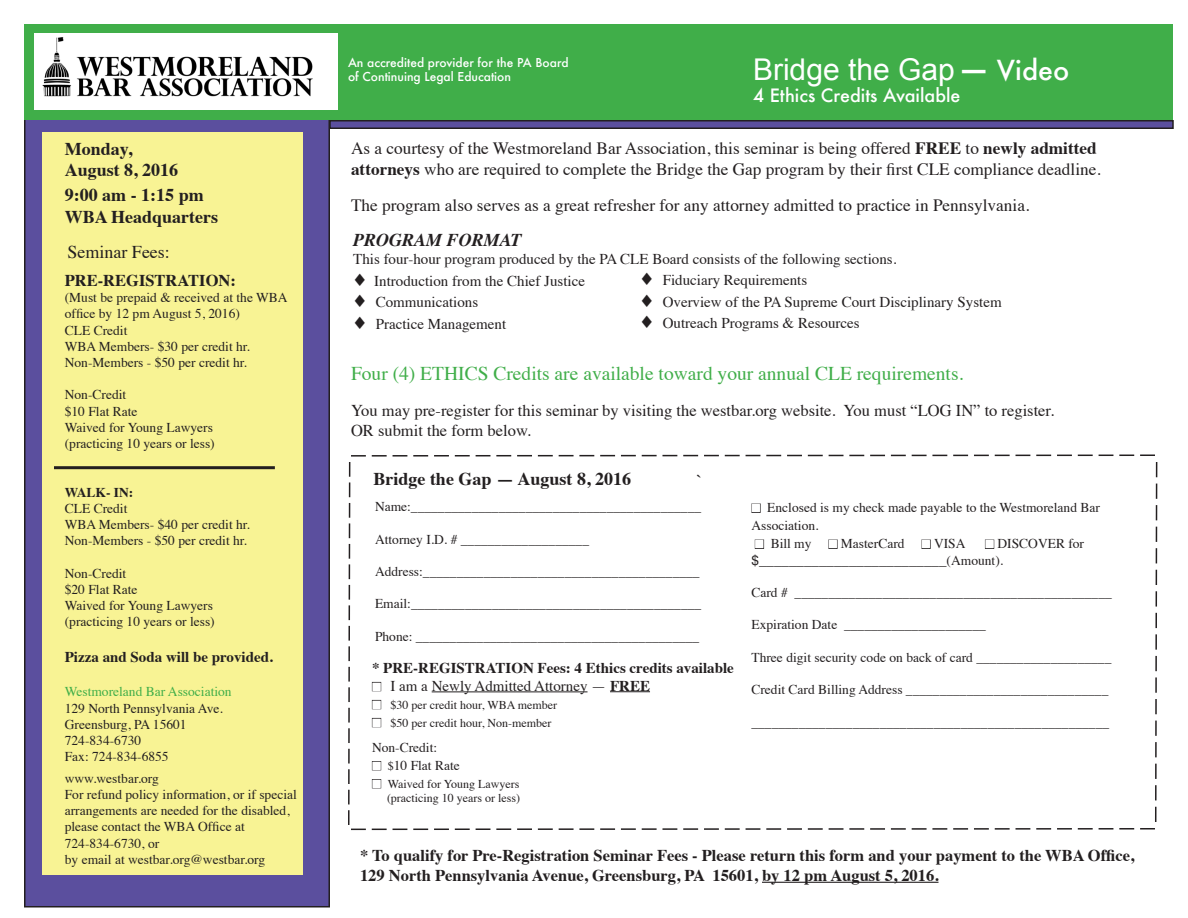
<style>
.page{position:relative;width:1188px;height:918px;background:#fff}
.page>*{position:absolute;margin:0;border:0;box-sizing:border-box;transform-origin:0 0}
.t1{font:30px "Arial";color:#fff}
.t2{font:19.5px "Times";color:#40ae49}
.t3{font:700 18px "Times";color:#231f20}
.t4{font:500 18px "Futura";color:#fff}
.t5{font:italic 700 18px "Times";color:#231f20}
.t6{font:18px "Times";color:#231f20}
.t7{font:17.25px/20.7px "Times";color:#231f20}
.t8{font:700 16.5px "Times";color:#231f20}
.t9{font:16.5px "Times";color:#231f20}
.t10{font:15px "Times";color:#231f20}
.t11{font:700 15px "Times";color:#231f20}
.t12{font:13.5px/16.2px "Times";color:#231f20}
.t13{font:13.5px "Helvetica";color:#231f20}
.t14{font:13.5px "Times";color:#40ae49}
.t15{font:700 13.5px "Times";color:#231f20}
.t16{font:12px "Times";color:#231f20}
.t17{font:500 12px/14.4px "Futura";color:#fff}
.s1{font-family:"Futura";font-weight:500;font-size:36px}
.s2{font-family:"Futura";font-weight:500;font-size:27px}
.s3{font-weight:700}
.s4{color:#fff}
.s5{font-size:12px}
.s6{font-family:"Times"}
</style>
<div class="page">
<div style="left:25px;top:118px;width:304px;height:789px;background:#5b4f9e"></div>
<div style="left:24px;top:117px;width:306px;height:791px;border:2px solid #231f20"></div>
<div style="left:42px;top:132px;width:261px;height:742px;background:#f8f394"></div>
<div style="left:24px;top:24px;width:1149px;height:96px;background:#40ae49"></div>
<div style="left:330px;top:121px;width:843px;height:7px;background:#5b4f9e"></div>
<div style="left:329px;top:120px;width:845px;height:9px;border:2px solid #231f20"></div>
<svg style="left:348px;top:454px;width:810px;height:377px"></svg>
<hr style="left:762px;top:882px;width:177px;height:1px;background:#231f20">
<hr style="left:54px;top:466px;width:221px;height:3px;background:#231f20">
<hr style="left:432px;top:692px;width:156px;height:1px;background:#231f20">
<hr style="left:610px;top:691px;width:40px;height:1px;background:#231f20">
<div style="left:372px;top:682px;width:9px;height:9px;border:1px solid #231f20"></div>
<div style="left:372px;top:700px;width:9px;height:9px;border:1px solid #231f20"></div>
<div style="left:372px;top:718px;width:9px;height:9px;border:1px solid #231f20"></div>
<div style="left:372px;top:761px;width:9px;height:9px;border:1px solid #231f20"></div>
<div style="left:372px;top:779px;width:9px;height:9px;border:1px solid #231f20"></div>
<img style="left:34px;top:33px;width:303px;height:77px">
<p class="t3" style="left:65px;top:131px;width:69px">Monday,</p>
<p class="t3" style="left:65px;top:153px;width:115px">August 8, 2016</p>
<p class="t3" style="left:65px;top:178px;width:140px">9:00 am - 1:15 pm</p>
<p class="t3" style="left:65px;top:200px;width:155px">WBA Headquarters</p>
<p class="t6" style="left:68px;top:235px;width:104px">Seminar Fees:</p>
<p class="t8" style="left:65px;top:265px;width:173px">PRE-REGISTRATION:</p>
<p class="t12" style="left:65px;top:288px;width:224px">(Must be prepaid &amp; received at the WBA office by 12 pm August 5, 2016)</p>
<p class="t12" style="left:65px;top:321px;width:64px">CLE Credit</p>
<p class="t12" style="left:65px;top:337px;width:187px">WBA Members- $30 per credit hr.</p>
<p class="t12" style="left:65px;top:353px;width:184px">Non-Members - $50 per credit hr.</p>
<p class="t12" style="left:65px;top:386px;width:63px">Non-Credit</p>
<p class="t12" style="left:65px;top:402px;width:74px">$10 Flat Rate</p>
<p class="t12" style="left:65px;top:418px;width:150px">Waived for Young Lawyers</p>
<p class="t12" style="left:65px;top:434px;width:151px">(practicing 10 years or less)</p>
<p class="t15" style="left:65px;top:479px;width:70px">WALK- IN:</p>
<p class="t12" style="left:65px;top:499px;width:64px">CLE Credit</p>
<p class="t12" style="left:65px;top:515px;width:187px">WBA Members- $40 per credit hr.</p>
<p class="t12" style="left:65px;top:531px;width:184px">Non-Members - $50 per credit hr.</p>
<p class="t12" style="left:65px;top:564px;width:63px">Non-Credit</p>
<p class="t12" style="left:65px;top:580px;width:74px">$20 Flat Rate</p>
<p class="t12" style="left:65px;top:596px;width:150px">Waived for Young Lawyers</p>
<p class="t12" style="left:65px;top:612px;width:151px">(practicing 10 years or less)</p>
<p class="t11" style="left:65px;top:643px;width:210px">Pizza and Soda will be provided.</p>
<p class="t14" style="left:65px;top:679px;width:168px">Westmoreland Bar Association</p>
<p class="t12" style="left:65px;top:699px;width:159px">129 North Pennsylvania Ave.</p>
<p class="t12" style="left:65px;top:715px;width:123px">Greensburg, PA 15601</p>
<p class="t12" style="left:65px;top:731px;width:78px">724-834-6730</p>
<p class="t12" style="left:65px;top:747px;width:105px">Fax: 724-834-6855</p>
<p class="t12" style="left:65px;top:769px;width:96px">www.westbar.org</p>
<p class="t12" style="left:65px;top:785px;width:234px">For refund policy information, or if special</p>
<p class="t12" style="left:65px;top:801px;width:226px">arrangements are needed for the disabled, please contact the WBA Office at</p>
<p class="t12" style="left:65px;top:834px;width:96px">724-834-6730, or</p>
<p class="t12" style="left:65px;top:850px;width:202px">by email at westbar.org@westbar.org</p>
<p class="t17" style="left:348px;top:55px;width:222px">An accredited provider for the PA Board of Continuing Legal Education</p>
<p class="t1" style="left:753px;top:50px;width:318px">Bridge the Gap <span class="s1">—</span> <span class="s2">Video</span></p>
<p class="t4" style="left:753px;top:83px;width:209px">4 Ethics Credits Available</p>
<p class="t7" style="left:351px;top:136px;width:751px">As a courtesy of the Westmoreland Bar Association, this seminar is being offered <span class="s3">FREE</span> to <span class="s3">newly admitted attorneys</span> who are required to complete the Bridge the Gap program by their first CLE compliance deadline.</p>
<p class="t7" style="left:351px;top:193px;width:680px">The program also serves as a great refresher for any attorney admitted to practice in Pennsylvania.</p>
<p class="t5" style="left:353px;top:223px;width:170px">PROGRAM FORMAT</p>
<p class="t10" style="left:353px;top:245px;width:545px">This four-hour program produced by the PA CLE Board consists of the following sections.</p>
<p class="t10" style="left:353px;top:267px;width:233px">♦ Introduction from the Chief Justice</p>
<p class="t10" style="left:353px;top:288px;width:127px">♦ Communications</p>
<p class="t10" style="left:353px;top:310px;width:154px">♦ Practice Management</p>
<p class="t10" style="left:640px;top:266px;width:169px">♦ Fiduciary Requirements</p>
<p class="t10" style="left:640px;top:288px;width:363px">♦ Overview of the PA Supreme Court Disciplinary System</p>
<p class="t10" style="left:640px;top:309px;width:221px">♦ Outreach Programs &amp; Resources</p>
<p class="t2" style="left:351px;top:355px;width:614px">Four (4) ETHICS Credits are available toward your annual CLE requirements.</p>
<p class="t9" style="left:351px;top:395px;width:705px">You may pre-register for this seminar by visiting the westbar.org website. You must “LOG IN” to register.</p>
<p class="t9" style="left:351px;top:415px;width:181px">OR submit the form below.</p>
<p class="t3" style="left:374px;top:461px;width:259px">Bridge the Gap — August 8, 2016</p>
<p class="t11" style="left:698px;top:465px;width:6px">`</p>
<p class="t12" style="left:375px;top:497px;width:328px">Name:___________________________________________</p>
<p class="t12" style="left:375px;top:530px;width:216px">Attorney I.D. # ___________________</p>
<p class="t12" style="left:375px;top:562px;width:326px">Address:_________________________________________</p>
<p class="t12" style="left:375px;top:595px;width:328px">Email:___________________________________________</p>
<p class="t12" style="left:375px;top:627px;width:326px">Phone: __________________________________________</p>
<p class="t11" style="left:372px;top:653px;width:363px">* PRE-REGISTRATION Fees: 4 Ethics credits available</p>
<p class="t10" style="left:372px;top:672px;width:280px"><span class="s4">■</span> I am a Newly Admitted Attorney — <span class="s3">FREE</span></p>
<p class="t16" style="left:372px;top:693px;width:187px"><span class="s4">■</span> $30 per credit hour, WBA member</p>
<p class="t16" style="left:372px;top:711px;width:181px"><span class="s4">■</span> $50 per credit hour, Non-member</p>
<p class="t12" style="left:372px;top:738px;width:67px">Non-Credit:</p>
<p class="t12" style="left:372px;top:756px;width:89px"><span class="s4">■</span> <span class="s5">$</span>10 Flat Rate</p>
<p class="t16" style="left:372px;top:773px;width:149px"><span class="s4">■</span> Waived for Young Lawyers</p>
<p class="t16" style="left:387px;top:787px;width:135px">(practicing 10 years or less)</p>
<p class="t12" style="left:752px;top:499px;width:350px"><span class="s4">■</span> Enclosed is my check made payable to the Westmoreland Bar</p>
<p class="t12" style="left:752px;top:517px;width:69px">Association.</p>
<p class="t12" style="left:755px;top:535px;width:212px"><span class="s4">■</span> Bill my <span class="s4">■</span> MasterCard <span class="s4">■</span> VISA</p>
<p class="t12" style="left:985px;top:535px;width:101px"><span class="s4">■</span> DISCOVER for</p>
<p class="t13" style="left:752px;top:552px;width:253px">$_________________________<span class="s6">(Amount).</span></p>
<p class="t12" style="left:751px;top:583px;width:362px">Card # _______________________________________________</p>
<p class="t12" style="left:751px;top:616px;width:236px">Expiration Date _____________________</p>
<p class="t12" style="left:751px;top:648px;width:361px">Three digit security code on back of card ____________________</p>
<p class="t12" style="left:751px;top:680px;width:358px">Credit Card Billing Address ______________________________</p>
<p class="t12" style="left:751px;top:713px;width:359px">_____________________________________________________</p>
<p class="t8" style="left:360px;top:840px;width:776px">* To qualify for Pre-Registration Seminar Fees - Please return this form and your payment to the WBA Office,</p>
<p class="t8" style="left:360px;top:860px;width:580px">129 North Pennsylvania Avenue, Greensburg, PA 15601, by 12 pm August 5, 2016.</p>
</div>
